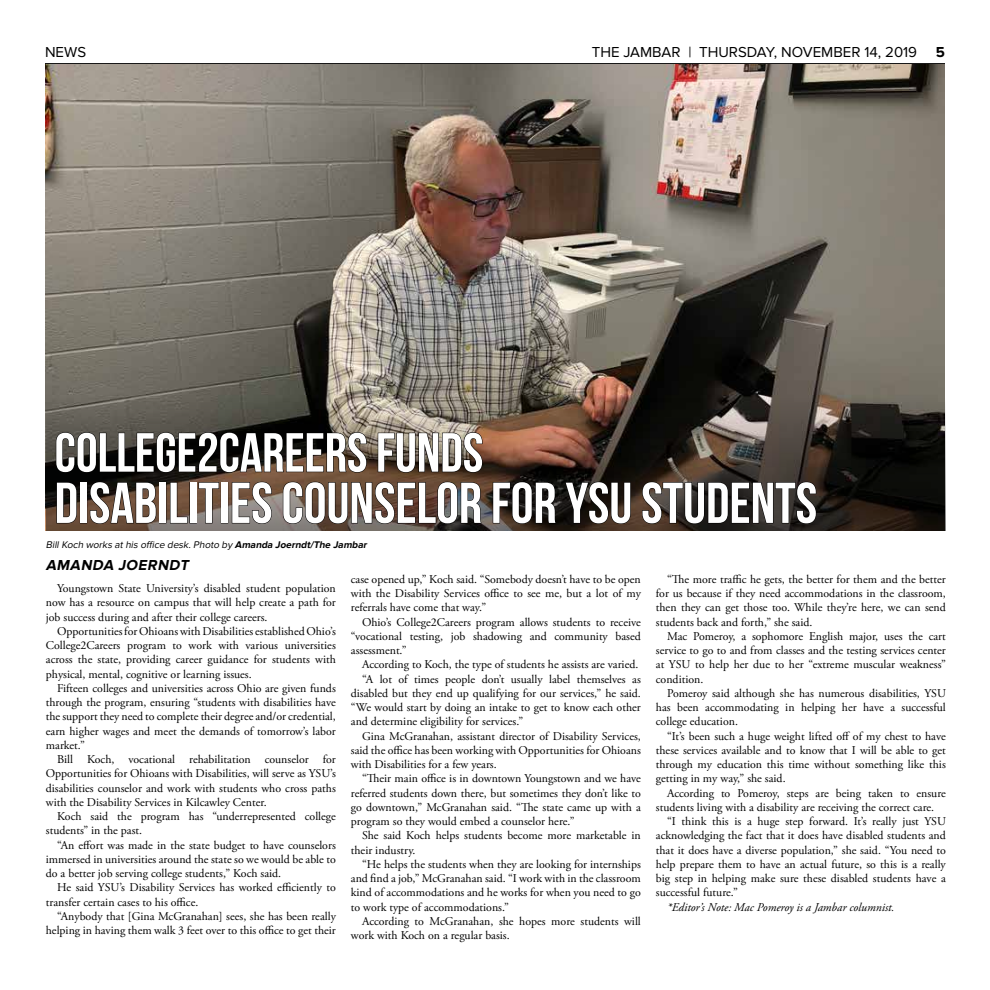
<style>
.page{position:relative;width:990px;height:990px;background:#fff}
.page>*{position:absolute;margin:0;border:0;box-sizing:border-box;transform-origin:0 0}
.t1{font:700 57.5px "Bebas Neue";color:#fff}
.t2{font:700 55px "Bebas Neue";color:#fff}
.t3{font:15px "Proxima Nova";color:#000}
.t4{font:italic 700 15px "Proxima Nova";color:#000}
.t5{font:700 15px "Proxima Nova";color:#000}
.t6{font:11.88px/14.2px "Adobe Garamond Pro";color:#000;text-align:justify}
.t7{font:italic 11.88px "Adobe Garamond Pro";color:#000}
.t8{font:italic 10px "Proxima Nova";color:#000}
.s1{font-weight:700}
</style>
<div class="page">
<hr style="left:45px;top:63px;width:900px;height:2px;background:#000">
<img style="left:46px;top:65px;width:899px;height:332px">
<svg style="left:46px;top:397px;width:900px;height:134px;background:#4b4036"></svg>
<svg style="left:56px;top:432px;width:311px;height:41px;background:#221d18"></svg>
<svg style="left:378px;top:432px;width:105px;height:41px;background:#584c40"></svg>
<svg style="left:56px;top:482px;width:21px;height:42px"></svg>
<div style="left:80px;top:483px;width:7px;height:40px;border:1px solid #000"></div>
<svg style="left:90px;top:482px;width:66px;height:42px;background:#473326"></svg>
<div style="left:160px;top:483px;width:6px;height:40px;border:1px solid #000"></div>
<svg style="left:170px;top:482px;width:18px;height:42px"></svg>
<svg style="left:198px;top:482px;width:21px;height:42px"></svg>
<div style="left:221px;top:483px;width:7px;height:40px;border:1px solid #000"></div>
<svg style="left:232px;top:482px;width:40px;height:42px;background:#6c5e55"></svg>
<svg style="left:283px;top:482px;width:198px;height:42px;background:#513f35"></svg>
<svg style="left:493px;top:482px;width:63px;height:42px;background:#1c1713"></svg>
<svg style="left:565px;top:482px;width:66px;height:42px;background:#1c1610"></svg>
<svg style="left:642px;top:482px;width:174px;height:42px;background:#2b2622"></svg>
<p class="t3" style="left:45px;top:43px;width:43px">NEWS</p>
<p class="t3" style="left:592px;top:43px;width:327px">THE JAMBAR | THURSDAY, NOVEMBER 14, 2019</p>
<p class="t5" style="left:936px;top:43px;width:11px">5</p>
<h2 class="t2" style="left:55px;top:423px;width:430px">COLLEGE2CAREERS FUNDS</h2>
<h1 class="t1" style="left:55px;top:472px;width:764px">DISABILITIES COUNSELOR FOR YSU STUDENTS</h1>
<p class="t8" style="left:46px;top:539px;width:325px">BillKoch works athis office desk.Photo by <span class="s1">Amanda Joerndt/The Jambar</span></p>
<p class="t4" style="left:46px;top:557px;width:147px">AMANDA JOERNDT</p>
<p class="t6" style="left:46px;top:582px;width:292px;text-indent:11px">Youngstown State University’s disabled student population now has a resource on campus that will help create a path for job success during and after their college careers.</p>
<p class="t6" style="left:46px;top:624px;width:292px;text-indent:11px">Opportunities for Ohioans with Disabilities established Ohio’s College2Careers program to work with various universities across the state, providing career guidance for students with physical, mental, cognitive or learning issues.</p>
<p class="t6" style="left:46px;top:681px;width:292px;text-indent:11px">Fifteen colleges and universities across Ohio are given funds through the program, ensuring “students with disabilities have the support they need to complete their degree and/or credential, earn higher wages and meet the demands of tomorrow’s labor market.”</p>
<p class="t6" style="left:46px;top:753px;width:291px;text-indent:11px">Bill Koch, vocational rehabilitation counselor for Opportunities for Ohioans with Disabilities, will serve as YSU’s disabilities counselor and work with students who cross paths with the Disability Services in Kilcawley Center.</p>
<p class="t6" style="left:46px;top:810px;width:292px;text-indent:11px">Koch said the program has “underrepresented college students” in the past.</p>
<p class="t6" style="left:46px;top:838px;width:292px;text-indent:11px">“An effort was made in the state budget to have counselors immersed in universities around the state so we would be able to do a better job serving college students,” Koch said.</p>
<p class="t6" style="left:46px;top:881px;width:292px;text-indent:11px">He said YSU’s Disability Services has worked efficiently to transfer certain cases to his office.</p>
<p class="t6" style="left:46px;top:909px;width:292px;text-align:right">“Anybody that [Gina McGranahan] sees, she has been really helping in having them walk 3 feet over to this office to get their</p>
<p class="t6" style="left:351px;top:572px;width:292px">case opened up,” Koch said. “Somebody doesn’t have to be open with the Disability Services office to see me, but a lot of my referrals have come that way.”</p>
<p class="t6" style="left:351px;top:615px;width:291px;text-indent:11px">Ohio’s College2Careers program allows students to receive “vocational testing, job shadowing and community based assessment.”</p>
<p class="t6" style="left:362px;top:658px;width:278px">According to Koch, the type of students he assists are varied.</p>
<p class="t6" style="left:362px;top:672px;width:280px">“A lot of times people don’t usually label themselves as</p>
<p class="t6" style="left:351px;top:686px;width:292px">disabled but they end up qualifying for our services,” he said.</p>
<p class="t6" style="left:351px;top:701px;width:291px">“We would start by doing an intake to get to know each other</p>
<p class="t6" style="left:351px;top:715px;width:174px">and determine eligibility for services.”</p>
<p class="t6" style="left:362px;top:729px;width:280px">Gina McGranahan, assistant director of Disability Services,</p>
<p class="t6" style="left:351px;top:743px;width:292px">said the office has been working with Opportunities for Ohioans</p>
<p class="t6" style="left:351px;top:758px;width:147px">with Disabilities for a few years.</p>
<p class="t6" style="left:362px;top:772px;width:280px">“Their main office is in downtown Youngstown and we have</p>
<p class="t6" style="left:351px;top:786px;width:292px">referred students down there, but sometimes they don’t like to</p>
<p class="t6" style="left:351px;top:800px;width:292px">go downtown,” McGranahan said. “The state came up with a</p>
<p class="t6" style="left:351px;top:815px;width:225px">program so they would embed a counselor here.”</p>
<p class="t6" style="left:362px;top:829px;width:280px">She said Koch helps students become more marketable in</p>
<p class="t6" style="left:351px;top:843px;width:66px">their industry.</p>
<p class="t6" style="left:362px;top:857px;width:280px">“He helps the students when they are looking for internships</p>
<p class="t6" style="left:351px;top:872px;width:291px">and find a job,” McGranahan said. “I work with in the classroom</p>
<p class="t6" style="left:351px;top:886px;width:291px">kind of accommodations and he works for when you need to go</p>
<p class="t6" style="left:351px;top:900px;width:160px">to work type of accommodations.”</p>
<p class="t6" style="left:362px;top:914px;width:280px">According to McGranahan, she hopes more students will</p>
<p class="t6" style="left:351px;top:929px;width:160px">work with Koch on a regular basis.</p>
<p class="t6" style="left:656px;top:572px;width:292px;text-indent:11px">“The more traffic he gets, the better for them and the better for us because if they need accommodations in the classroom, then they can get those too. While they’re here, we can send students back and forth,” she said.</p>
<p class="t6" style="left:656px;top:629px;width:292px;text-indent:11px">Mac Pomeroy, a sophomore English major, uses the cart service to go to and from classes and the testing services center at YSU to help her due to her “extreme muscular weakness” condition.</p>
<p class="t6" style="left:656px;top:686px;width:292px;text-indent:11px">Pomeroy said although she has numerous disabilities, YSU has been accommodating in helping her have a successful college education.</p>
<p class="t6" style="left:656px;top:729px;width:292px;text-indent:11px">“It’s been such a huge weight lifted off of my chest to have these services available and to know that I will be able to get through my education this time without something like this getting in my way,” she said.</p>
<p class="t6" style="left:667px;top:786px;width:280px">According to Pomeroy, steps are being taken to ensure</p>
<p class="t6" style="left:656px;top:800px;width:280px">students living with a disability are receiving the correct care.</p>
<p class="t6" style="left:667px;top:815px;width:280px">“I think this is a huge step forward. It’s really just YSU</p>
<p class="t6" style="left:656px;top:829px;width:291px">acknowledging the fact that it does have disabled students and</p>
<p class="t6" style="left:656px;top:843px;width:292px">that it does have a diverse population,” she said. “You need to</p>
<p class="t6" style="left:656px;top:857px;width:291px">help prepare them to have an actual future, so this is a really</p>
<p class="t6" style="left:656px;top:872px;width:292px">big step in helping make sure these disabled students have a</p>
<p class="t6" style="left:656px;top:886px;width:84px">successful future.”</p>
<p class="t7" style="left:667px;top:900px;width:229px">*Editor’s Note: Mac Pomeroy is a Jambar columnist.</p>
</div>
